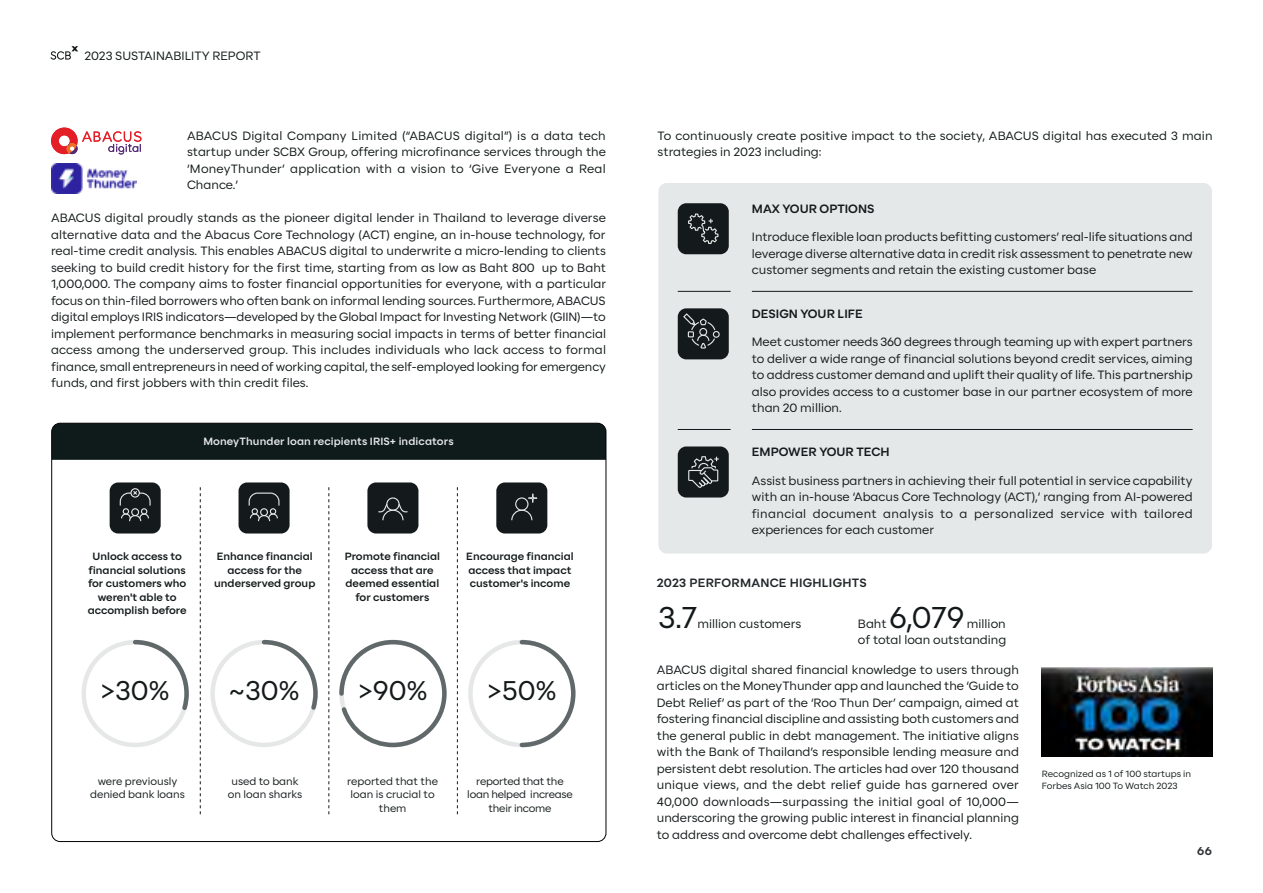
<style>
.page{position:relative;width:1263px;height:893px;background:#fff}
.page>*{position:absolute;margin:0;border:0;box-sizing:border-box;transform-origin:0 0}
.t1{font:30px "SCBX Beta 2";color:#13191a}
.t2{font:27px "SCBX Beta 2";color:#14191a}
.t3{font:12px/16.5px "SCBX Beta 2";color:#13191a;text-align:justify}
.t4{font:700 12px "SCBX Beta 2";color:#13191a}
.t5{font:700 12px "SCBX Beta 2";letter-spacing:.02em;color:#212628}
.t6{font:700 10.5px/13.5px "SCBX Beta 2";color:#13191a;text-align:center}
.t7{font:10.5px/13.5px "SCBX Beta 2";color:#13191a;text-align:center}
.t8{font:10.5px/13.5px "SCBX Beta 2";letter-spacing:-.02em;color:#13191a;text-align:center}
.t9{font:700 10.5px "SCBX Beta 2";letter-spacing:.01em;color:#e6e8e8}
.t10{font:9px/12px "SCBX Beta 2";color:#13191a}
</style>
<div class="page">
<div style="left:658px;top:183px;width:554px;height:371px;background:#e5e8e8;border-radius:9px"></div>
<div style="left:239px;top:482px;width:51px;height:51px;background:#141a1b;border-radius:9px"></div>
<svg style="left:248px;top:492px;width:32px;height:14px"></svg>
<div style="left:260px;top:508px;width:8px;height:8px;border:1px solid #e6e8e8;border-radius:50%"></div>
<div style="left:270px;top:508px;width:6px;height:7px;border:1px solid #e6e8e8;border-radius:50%"></div>
<div style="left:252px;top:508px;width:6px;height:7px;border:1px solid #e6e8e8;border-radius:50%"></div>
<svg style="left:250px;top:513px;width:28px;height:9px"></svg>
<div style="left:110px;top:482px;width:51px;height:51px;background:#141a1b;border-radius:9px"></div>
<div style="left:131px;top:508px;width:8px;height:8px;border:1px solid #e6e8e8;border-radius:50%"></div>
<div style="left:141px;top:508px;width:6px;height:7px;border:1px solid #e6e8e8;border-radius:50%"></div>
<div style="left:123px;top:508px;width:6px;height:7px;border:1px solid #e6e8e8;border-radius:50%"></div>
<svg style="left:121px;top:513px;width:28px;height:9px"></svg>
<div style="left:130px;top:488px;width:10px;height:10px;border:1px solid #e6e8e8;border-radius:50%"></div>
<svg style="left:119px;top:490px;width:32px;height:16px"></svg>
<div style="left:81px;top:640px;width:108px;height:107px;border:4px solid #e6e8e8;border-radius:50%"></div>
<svg style="left:131px;top:639px;width:58px;height:74px"></svg>
<svg style="left:339px;top:639px;width:108px;height:109px"></svg>
<div style="left:468px;top:640px;width:107px;height:107px;border:4px solid #e6e8e8;border-radius:50%"></div>
<svg style="left:517px;top:639px;width:59px;height:109px"></svg>
<div style="left:210px;top:640px;width:108px;height:107px;border:4px solid #e6e8e8;border-radius:50%"></div>
<svg style="left:260px;top:639px;width:58px;height:74px"></svg>
<div style="left:367px;top:482px;width:51px;height:51px;background:#141a1b;border-radius:9px"></div>
<div style="left:386px;top:497px;width:14px;height:14px;border:1px solid #e6e8e8;border-radius:50%"></div>
<svg style="left:378px;top:503px;width:30px;height:18px"></svg>
<div style="left:496px;top:482px;width:51px;height:51px;background:#141a1b;border-radius:9px"></div>
<svg style="left:511px;top:493px;width:27px;height:28px"></svg>
<svg style="left:200px;top:487px;width:1px;height:328px"></svg>
<svg style="left:329px;top:487px;width:1px;height:328px"></svg>
<svg style="left:457px;top:487px;width:1px;height:328px"></svg>
<div style="left:52px;top:423px;width:554px;height:37px;background:#0f1a1b"></div>
<img style="left:1041px;top:667px;width:171px;height:89px">
<hr style="left:678px;top:291px;width:53px;height:1px;background:#13191a">
<hr style="left:752px;top:291px;width:441px;height:1px;background:#13191a">
<hr style="left:678px;top:429px;width:53px;height:1px;background:#13191a">
<hr style="left:752px;top:429px;width:441px;height:1px;background:#13191a">
<div style="left:678px;top:203px;width:51px;height:51px;background:#141a1b;border-radius:9px"></div>
<svg style="left:687px;top:203px;width:32px;height:41px"></svg>
<div style="left:678px;top:308px;width:51px;height:51px;background:#141a1b;border-radius:9px"></div>
<div style="left:713px;top:331px;width:7px;height:7px;border:1px solid #e6e8e8;border-radius:50%"></div>
<svg style="left:683px;top:313px;width:33px;height:36px"></svg>
<div style="left:678px;top:446px;width:51px;height:51px;background:#141a1b;border-radius:9px"></div>
<svg style="left:688px;top:456px;width:31px;height:32px"></svg>
<svg style="left:51px;top:128px;width:90px;height:26px"></svg>
<img style="left:51px;top:163px;width:85px;height:31px">
<svg style="left:50px;top:46px;width:28px;height:14px"></svg>
<p class="t3" style="left:84px;top:47px;width:178px">2023 SUSTAINABILITY REPORT</p>
<p class="t3" style="left:187px;top:127px;width:420px">ABACUS Digital Company Limited (“ABACUS digital”) is a data tech startup under SCBX Group, offering microfinance services through the ‘MoneyThunder’ application with a vision to ‘Give Everyone a Real Chance.’</p>
<p class="t3" style="left:51px;top:210px;width:557px">ABACUS digital proudly stands as the pioneer digital lender in Thailand to leverage diverse alternative data and the Abacus Core Technology (ACT) engine, an in-house technology, for real-time credit analysis. This enables ABACUS digital to underwrite a micro-lending to clients seeking to build credit history for the first time, starting from as low as Baht 800 up to Baht 1,000,000. The company aims to foster financial opportunities for everyone, with a particular focus on thin-filed borrowers who often bank on informal lending sources. Furthermore, ABACUS digital employs IRIS indicators—developed by the Global Impact for Investing Network (GIIN)—to implement performance benchmarks in measuring social impacts in terms of better financial access among the underserved group. This includes individuals who lack access to formal finance, small entrepreneurs in need of working capital, the self-employed looking for emergency funds, and first jobbers with thin credit files.</p>
<p class="t9" style="left:203px;top:433px;width:252px">MoneyThunder loan recipients IRIS+ indicators</p>
<p class="t6" style="left:88px;top:550px;width:100px">Unlock access to financial solutions for customers who weren't able to accomplish before</p>
<p class="t6" style="left:214px;top:550px;width:103px">Enhance financial access for the underserved group</p>
<p class="t6" style="left:345px;top:550px;width:97px">Promote financial access that are deemed essential for customers</p>
<p class="t6" style="left:466px;top:550px;width:109px;text-align:left">Encourage financial access that impact customer's income</p>
<h2 class="t2" style="left:100px;top:670px;width:71px">&gt;30%</h2>
<h2 class="t2" style="left:229px;top:670px;width:72px">~30%</h2>
<h2 class="t2" style="left:358px;top:670px;width:71px">&gt;90%</h2>
<h2 class="t2" style="left:487px;top:670px;width:71px">&gt;50%</h2>
<p class="t7" style="left:90px;top:774px;width:96px">were previously denied bank loans</p>
<p class="t7" style="left:228px;top:774px;width:76px">used to bank on loan sharks</p>
<p class="t7" style="left:347px;top:774px;width:92px">reported that the loan is crucial to them</p>
<p class="t8" style="left:467px;top:774px;width:107px">reported that the loan helped increase their income</p>
<p class="t3" style="left:658px;top:127px;width:556px">To continuously create positive impact to the society, ABACUS digital has executed 3 main strategies in 2023 including:</p>
<p class="t4" style="left:752px;top:199px;width:124px">MAX YOUR OPTIONS</p>
<p class="t3" style="left:752px;top:229px;width:442px">Introduce flexible loan products befitting customers’ real-life situations and leverage diverse alternative data in credit risk assessment to penetrate new customer segments and retain the existing customer base</p>
<p class="t4" style="left:752px;top:304px;width:112px">DESIGN YOUR LIFE</p>
<p class="t3" style="left:752px;top:334px;width:442px">Meet customer needs 360 degrees through teaming up with expert partners to deliver a wide range of financial solutions beyond credit services, aiming to address customer demand and uplift their quality of life. This partnership also provides access to a customer base in our partner ecosystem of more than 20 million.</p>
<p class="t4" style="left:752px;top:442px;width:139px">EMPOWER YOUR TECH</p>
<p class="t3" style="left:752px;top:472px;width:442px">Assist business partners in achieving their full potential in service capability with an in-house ‘Abacus Core Technology (ACT),’ ranging from AI-powered financial document analysis to a personalized service with tailored experiences for each customer</p>
<p class="t5" style="left:657px;top:574px;width:211px">2023 PERFORMANCE HIGHLIGHTS</p>
<h1 class="t1" style="left:889px;top:594px;width:76px">6,079</h1>
<h1 class="t1" style="left:658px;top:594px;width:41px">3.7</h1>
<p class="t3" style="left:697px;top:615px;width:105px">million customers</p>
<p class="t3" style="left:858px;top:615px;width:30px">Baht</p>
<p class="t3" style="left:858px;top:615px;width:150px;text-align:right">million<br>of total loan outstanding</p>
<p class="t3" style="left:657px;top:661px;width:364px">ABACUS digital shared financial knowledge to users through articles on the MoneyThunder app and launched the ‘Guide to Debt Relief’ as part of the ‘Roo Thun Der’ campaign, aimed at fostering financial discipline and assisting both customers and the general public in debt management. The initiative aligns with the Bank of Thailand’s responsible lending measure and persistent debt resolution. The articles had over 120 thousand unique views, and the debt relief guide has garnered over 40,000 downloads—surpassing the initial goal of 10,000— underscoring the growing public interest in financial planning to address and overcome debt challenges effectively.</p>
<p class="t10" style="left:1042px;top:768px;width:151px">Recognized as 1 of 100 startups in<br>Forbes Asia 100 To Watch 2023</p>
<p class="t4" style="left:1197px;top:842px;width:16px">66</p>
</div>
